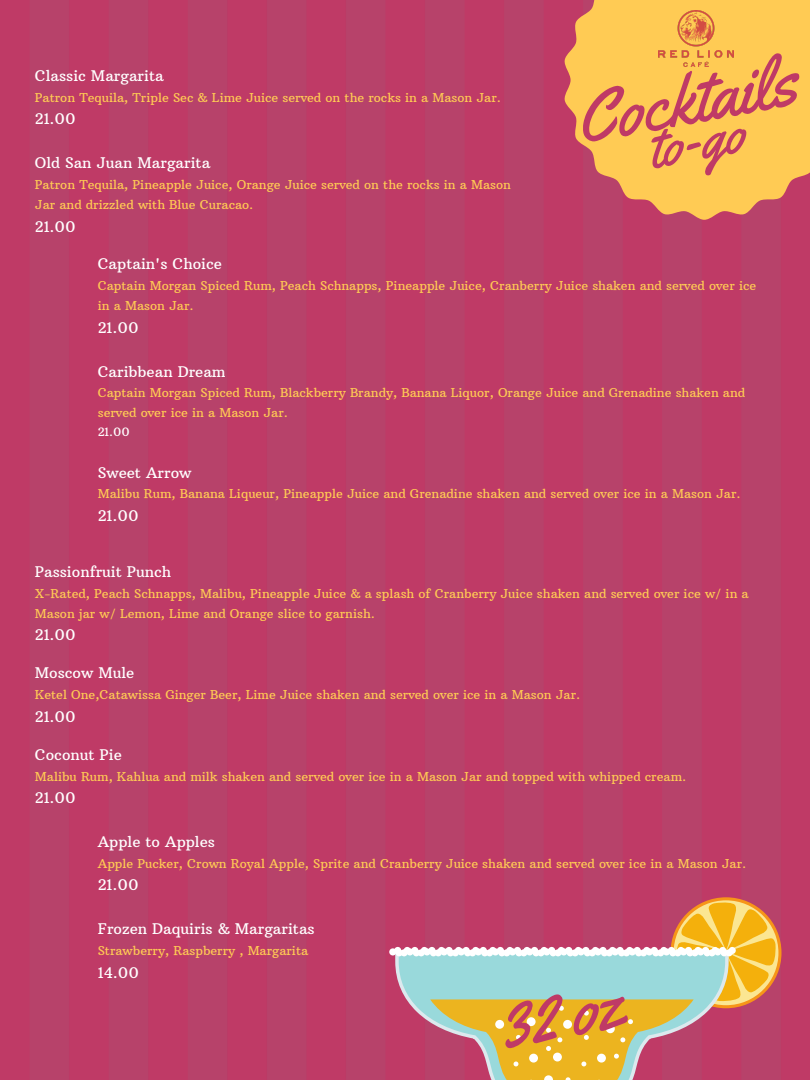
<style>
.page{position:relative;width:810px;height:1080px;background:#bf3a66}
.page>*{position:absolute;margin:0;border:0;box-sizing:border-box;transform-origin:0 0}
.t1{font:71.94px "Yellowtail";color:#bf3a66}
.t2{font:57.62px "Yellowtail";color:#bf3a66}
.t3{font:14.94px "Arbutus Slab";color:#fff}
.t4{font:12.44px/19.8px "Arbutus Slab";color:#ffcb54}
.t5{font:11.75px "Arbutus Slab";color:#fff}
</style>
<div class="page">
<svg style="left:671px;top:897px;width:111px;height:111px"></svg>
<svg style="left:395px;top:954px;width:35px;height:126px;background:#b37995"></svg>
<div style="left:389px;top:948px;width:7px;height:8px;background:#fff;border-radius:50%"></div>
<div style="left:394px;top:947px;width:7px;height:7px;background:#fff;border-radius:50%"></div>
<div style="left:396px;top:949px;width:7px;height:7px;background:#fff;border-radius:50%"></div>
<div style="left:401px;top:949px;width:7px;height:7px;background:#fff;border-radius:50%"></div>
<div style="left:404px;top:947px;width:7px;height:7px;background:#fff;border-radius:50%"></div>
<div style="left:406px;top:948px;width:7px;height:8px;background:#fff;border-radius:50%"></div>
<div style="left:411px;top:947px;width:7px;height:7px;background:#fff;border-radius:50%"></div>
<div style="left:413px;top:949px;width:7px;height:7px;background:#fff;border-radius:50%"></div>
<div style="left:418px;top:949px;width:7px;height:7px;background:#fff;border-radius:50%"></div>
<div style="left:421px;top:947px;width:7px;height:7px;background:#fff;border-radius:50%"></div>
<div style="left:423px;top:948px;width:8px;height:8px;background:#fff;border-radius:50%"></div>
<svg style="left:430px;top:902px;width:346px;height:178px;background:#c79677"></svg>
<svg style="left:565px;top:0;width:245px;height:220px;background:#f4b557"></svg>
<img style="left:658px;top:10px;width:76px;height:56px">
<p class="t3" style="left:35px;top:66px;width:130px">Classic Margarita</p>
<p class="t4" style="left:35px;top:87px;width:468px">Patron Tequila, Triple Sec &amp; Lime Juice served on the rocks in a Mason Jar.</p>
<p class="t3" style="left:35px;top:110px;width:42px">21.00</p>
<p class="t3" style="left:35px;top:153px;width:177px">Old San Juan Margarita</p>
<p class="t4" style="left:35px;top:175px;width:478px">Patron Tequila, Pineapple Juice, Orange Juice served on the rocks in a Mason<br>Jar and drizzled with Blue Curacao.</p>
<p class="t3" style="left:35px;top:217px;width:42px">21.00</p>
<h1 class="t1" style="left:567px;top:76px;width:226px;rotate:-11deg">Cocktails</h1>
<h2 class="t2" style="left:641px;top:114px;width:99px;rotate:-11deg">to-go</h2>
<p class="t3" style="left:98px;top:255px;width:126px">Captain's Choice</p>
<p class="t4" style="left:98px;top:276px;width:660px">Captain Morgan Spiced Rum, Peach Schnapps, Pineapple Juice, Cranberry Juice shaken and served over ice in a Mason Jar.</p>
<p class="t3" style="left:98px;top:318px;width:42px">21.00</p>
<p class="t3" style="left:98px;top:362px;width:129px">Caribbean Dream</p>
<p class="t4" style="left:98px;top:383px;width:649px">Captain Morgan Spiced Rum, Blackberry Brandy, Banana Liquor, Orange Juice and Grenadine shaken and served over ice in a Mason Jar.</p>
<p class="t5" style="left:98px;top:424px;width:34px">21.00</p>
<p class="t3" style="left:98px;top:463px;width:95px">Sweet Arrow</p>
<p class="t4" style="left:98px;top:484px;width:644px">Malibu Rum, Banana Liqueur, Pineapple Juice and Grenadine shaken and served over ice in a Mason Jar.</p>
<p class="t3" style="left:98px;top:507px;width:42px">21.00</p>
<p class="t3" style="left:35px;top:562px;width:138px">Passionfruit Punch</p>
<p class="t4" style="left:35px;top:584px;width:715px">X-Rated, Peach Schnapps, Malibu, Pineapple Juice &amp; a splash of Cranberry Juice shaken and served over ice w/ in a<br>Mason jar w/ Lemon, Lime and Orange slice to garnish.</p>
<p class="t3" style="left:35px;top:626px;width:42px">21.00</p>
<p class="t3" style="left:35px;top:664px;width:101px">Moscow Mule</p>
<p class="t4" style="left:35px;top:685px;width:547px">Ketel One,Catawissa Ginger Beer, Lime Juice shaken and served over ice in a Mason Jar.</p>
<p class="t3" style="left:35px;top:707px;width:42px">21.00</p>
<p class="t3" style="left:35px;top:745px;width:89px">Coconut Pie</p>
<p class="t4" style="left:35px;top:766px;width:653px">Malibu Rum, Kahlua and milk shaken and served over ice in a Mason Jar and topped with whipped cream.</p>
<p class="t3" style="left:35px;top:789px;width:42px">21.00</p>
<p class="t3" style="left:98px;top:832px;width:119px">Apple to Apples</p>
<p class="t4" style="left:98px;top:853px;width:650px">Apple Pucker, Crown Royal Apple, Sprite and Cranberry Juice shaken and served over ice in a Mason Jar.</p>
<p class="t3" style="left:98px;top:876px;width:42px">21.00</p>
<p class="t3" style="left:98px;top:919px;width:218px">Frozen Daquiris &amp; Margaritas</p>
<p class="t4" style="left:98px;top:941px;width:212px">Strawberry, Raspberry , Margarita</p>
<p class="t3" style="left:98px;top:963px;width:43px">14.00</p>
<h1 class="t1" style="left:491px;top:980px;width:125px;rotate:-11deg">32 oz</h1>
</div>
